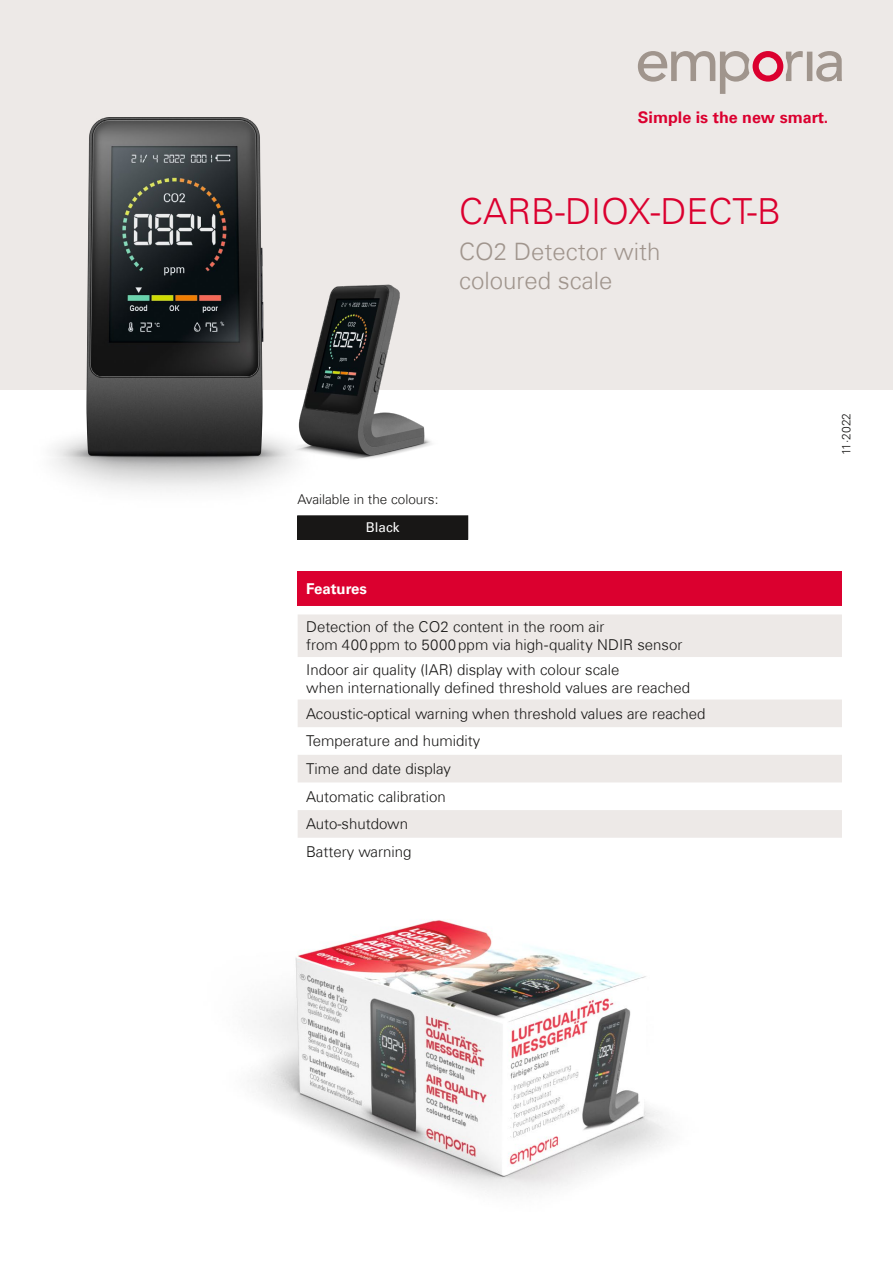
<style>
.page{position:relative;width:893px;height:1263px;background:#fff}
.page>*{position:absolute;margin:0;border:0;box-sizing:border-box;transform-origin:0 0}
.t1{font:300 36px "Univers Com 45";color:#db002f}
.t2{font:300 24px/28.8px "Univers Com 45";color:#a0958d}
.t3{font:700 16.05px "Univers Com 65";color:#db002f}
.t4{font:300 15px/27.6px "Univers Com 45";color:#181716}
.t5{font:700 15px "Univers Com 65";color:#fff}
.t6{font:300 13.5px "Univers Com 45";color:#181716}
.t7{font:13.5px "Univers Com 55 Roman";color:#fff}
.t8{font:300 12px "Univers Com 45";color:#181716}
</style>
<div class="page">
<img style="left:253px;top:920px;width:416px;height:272px">
<div style="left:0;top:0;width:893px;height:389px;background:#ede9e7"></div>
<img style="left:21px;top:117px;width:306px;height:399px">
<img style="left:272px;top:258px;width:179px;height:224px">
<svg style="left:638px;top:51px;width:204px;height:43px"></svg>
<div style="left:298px;top:572px;width:544px;height:34px;background:#db002f"></div>
<svg style="left:298px;top:614px;width:544px;height:224px;fill:#ede9e7"></svg>
<div style="left:298px;top:516px;width:170px;height:23px;background:#181716"></div>
<p class="t3" style="left:638px;top:108px;width:192px">Simple is the new smart.</p>
<h1 class="t1" style="left:459px;top:189px;width:323px">CARB-DIOX-DECT-B</h1>
<h2 class="t2" style="left:459px;top:237px;width:203px">CO2 Detector with coloured scale</h2>
<p class="t6" style="left:298px;top:491px;width:142px">Available in the colours:</p>
<p class="t7" style="left:366px;top:519px;width:35px">Black</p>
<p class="t5" style="left:306px;top:580px;width:62px">Features</p>
<p class="t4" style="left:306px;top:618px;width:378px;line-height:18px">Detection of the CO2 content in the room air<br>from 400ppm to 5000ppm via high-quality NDIR sensor</p>
<p class="t4" style="left:306px;top:660px;width:386px;line-height:18px">Indoor air quality (IAR) display with colour scale<br>when internationally defined threshold values are reached</p>
<p class="t4" style="left:306px;top:700px;width:401px">Acoustic-optical warning when threshold values are reached<br>Temperature and humidity<br>Time and date display<br>Automatic calibration<br>Auto-shutdown<br>Battery warning</p>
<p class="t8" style="left:839px;top:455px;width:43px;rotate:-90deg">11·2022</p>
</div>
